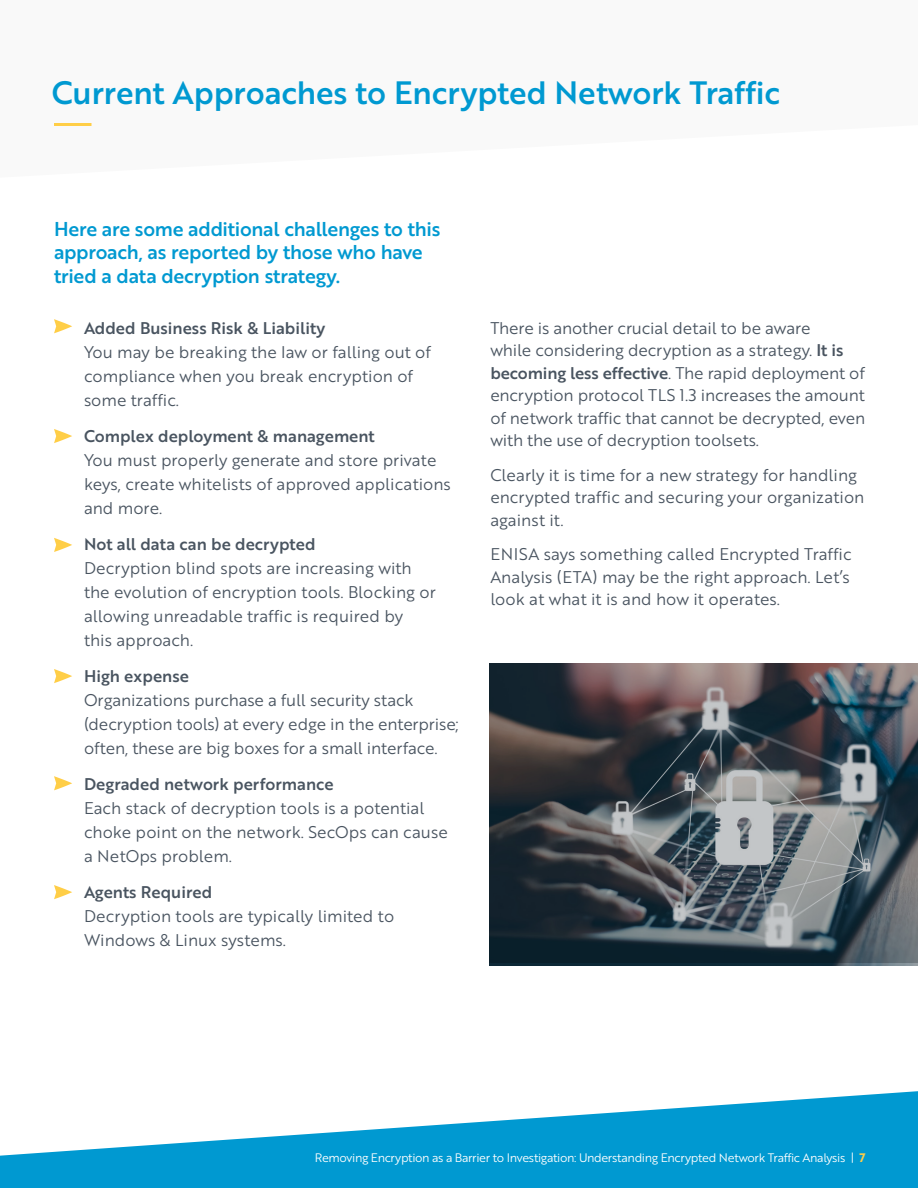
<style>
.page{position:relative;width:918px;height:1188px;background:#fff}
.page>*{position:absolute;margin:0;border:0;box-sizing:border-box;transform-origin:0 0}
.t1{font:31.5px "Brother 1816 Medium";letter-spacing:-.005em;color:#0099d1}
.t2{font:19.5px/23.4px "Brother 1816 Medium";letter-spacing:-.015em;color:#0099d1}
.t3{font:16.5px/24px "Brother 1816 Book";color:#495460}
.t4{font:16.5px "Brother 1816 Medium";color:#495460}
.t5{font:12px "Brother 1816 Book";letter-spacing:-.03em;color:#fff}
.s1{font-family:"Brother 1816 Medium"}
.s2{font-family:"Brother 1816 Book"}
.s3{font-family:"Brother 1816 Bold";color:#ffce47}
</style>
<div class="page">
<svg style="left:0;top:1091px;width:918px;height:97px;fill:#0099d1"></svg>
<hr style="left:54px;top:123px;width:38px;height:3px;background:#ffce47">
<svg style="left:54px;top:319px;width:18px;height:14px"></svg>
<svg style="left:54px;top:429px;width:18px;height:14px"></svg>
<svg style="left:54px;top:538px;width:18px;height:14px"></svg>
<svg style="left:54px;top:669px;width:18px;height:14px"></svg>
<svg style="left:54px;top:776px;width:18px;height:14px"></svg>
<svg style="left:54px;top:885px;width:18px;height:14px"></svg>
<svg style="left:490px;top:663px;width:428px;height:300px;background:#4c5359"></svg>
<h1 class="t1" style="left:52px;top:69px;width:730px">Current Approaches to Encrypted Network Traffic</h1>
<p class="t2" style="left:54px;top:217px;width:388px">Here are some additional challenges to this approach, as reported by those who have tried a data decryption strategy.</p>
<p class="t4" style="left:84px;top:315px;width:243px">Added Business Risk &amp; Liability</p>
<p class="t3" style="left:84px;top:339px;width:349px">You may be breaking the law or falling out of compliance when you break encryption of some traffic.</p>
<p class="t4" style="left:84px;top:423px;width:292px">Complex deployment &amp; management</p>
<p class="t3" style="left:84px;top:447px;width:368px">You must properly generate and store private keys, create whitelists of approved applications and more.</p>
<p class="t4" style="left:84px;top:531px;width:233px">Not all data can be decrypted</p>
<p class="t3" style="left:84px;top:555px;width:353px">Decryption blind spots are increasing with the evolution of encryption tools. Blocking or allowing unreadable traffic is required by<br>this approach.</p>
<p class="t4" style="left:84px;top:663px;width:106px">High expense</p>
<p class="t3" style="left:84px;top:687px;width:376px">Organizations purchase a full security stack (decryption tools) at every edge in the enterprise; often, these are big boxes for a small interface.</p>
<p class="t4" style="left:84px;top:771px;width:251px">Degraded network performance</p>
<p class="t3" style="left:84px;top:795px;width:365px">Each stack of decryption tools is a potential choke point on the network. SecOps can cause a NetOps problem.</p>
<p class="t4" style="left:84px;top:879px;width:130px">Agents Required</p>
<p class="t3" style="left:84px;top:903px;width:312px">Decryption tools are typically limited to<br>Windows &amp; Linux systems.</p>
<p class="t3" style="left:490px;top:316px;width:355px;line-height:22.5px">There is another crucial detail to be aware while considering decryption as a strategy. <span class="s1">It is</span></p>
<p class="t4" style="left:490px;top:360px;width:376px">becoming less effective<span class="s2">. The rapid deployment of</span></p>
<p class="t3" style="left:490px;top:383px;width:376px;line-height:22.5px;text-align:justify">encryption protocol TLS 1.3 increases the amount of network traffic that cannot be decrypted, even with the use of decryption toolsets.</p>
<p class="t3" style="left:490px;top:463px;width:376px;line-height:22.5px">Clearly it is time for a new strategy for handling encrypted traffic and securing your organization against it.</p>
<p class="t3" style="left:490px;top:542px;width:363px;line-height:22.5px;text-align:justify">ENISA says something called Encrypted Traffic Analysis (ETA) may be the right approach. Let’s look at what it is and how it operates.</p>
<p class="t5" style="left:315px;top:1149px;width:552px">Removing Encryption as a Barrier to Investigation: Understanding Encrypted Network Traffic Analysis | <span class="s3">7</span></p>
</div>
